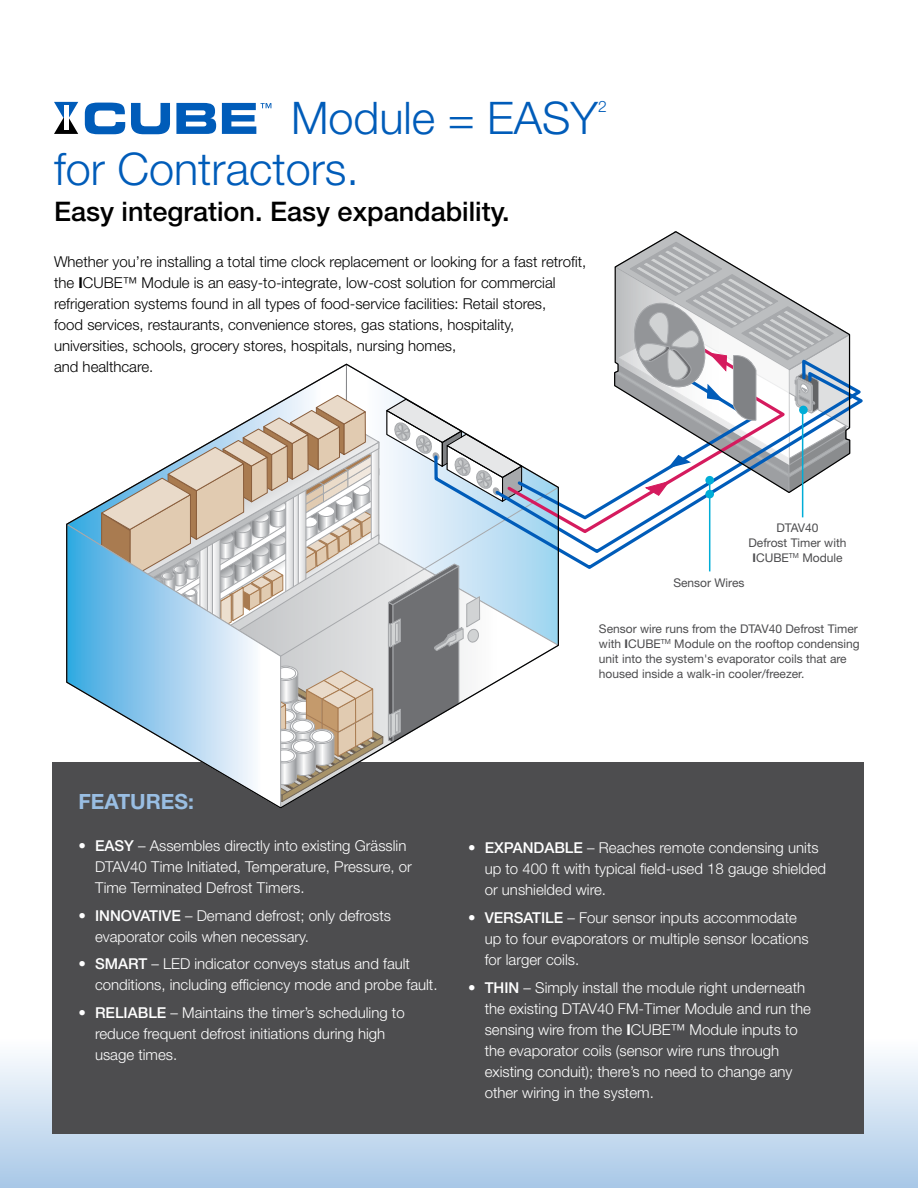
<style>
.page{position:relative;width:918px;height:1188px;background:#fff}
.page>*{position:absolute;margin:0;border:0;box-sizing:border-box;transform-origin:0 0}
.t1{font:300 45px "Helvetica Neue LT Std";color:#005cb9}
.t2{font:500 27px "Helvetica Neue LT Std";color:#000}
.t3{font:700 21px "Helvetica Neue LT Std";color:#99bee3}
.t4{font:300 15.75px "Helvetica Neue LT Std";color:#005cb9}
.t5{font:300 15px/21px "Helvetica Neue LT Std";color:#fff}
.t6{font:300 15px/21px "Helvetica Neue LT Std";color:#000}
.t7{font:12px/15px "Helvetica Neue LT Std";color:#4d4d4f}
.s1{font-weight:700}
.s2{font-weight:500}
</style>
<div class="page">
<svg style="left:0;top:1023px;width:918px;height:165px;background:#bed4eb"></svg>
<div style="left:53px;top:762px;width:811px;height:371px;background:#4d4d4f"></div>
<svg style="left:560px;top:231px;width:291px;height:341px"></svg>
<svg style="left:66px;top:363px;width:494px;height:445px"></svg>
<svg style="left:85px;top:103px;width:40px;height:31px"></svg>
<svg style="left:131px;top:103px;width:39px;height:31px"></svg>
<svg style="left:176px;top:103px;width:40px;height:31px"></svg>
<svg style="left:54px;top:102px;width:24px;height:32px"></svg>
<hr style="left:64px;top:105px;width:4px;height:25px;background:#fff">
<svg style="left:222px;top:103px;width:49px;height:31px"></svg>
<hr style="left:709px;top:481px;width:1px;height:90px;background:#00add7">
<hr style="left:802px;top:409px;width:1px;height:108px;background:#00add7">
<div style="left:705px;top:476px;width:9px;height:9px;background:#00add7;border-radius:50%"></div>
<div style="left:705px;top:490px;width:9px;height:8px;background:#00add7;border-radius:50%"></div>
<div style="left:799px;top:406px;width:9px;height:8px;background:#00add7;border-radius:50%"></div>
<h1 class="t1" style="left:291px;top:90px;width:309px">Module = EASY</h1>
<p class="t4" style="left:598px;top:96px;width:10px">2</p>
<h1 class="t1" style="left:54px;top:141px;width:307px">for Contractors.</h1>
<h2 class="t2" style="left:54px;top:195px;width:457px">Easy integration. Easy expandability.</h2>
<p class="t6" style="left:54px;top:251px;width:534px">Whether you’re installing a total time clock replacement or looking for a fast retrofit, the <span class="s1">I</span>CUBE™ Module is an easy-to-integrate, low-cost solution for commercial refrigeration systems found in all types of food-service facilities: Retail stores,<br>food services, restaurants, convenience stores, gas stations, hospitality, universities, schools, grocery stores, hospitals, nursing homes,<br>and healthcare.</p>
<p class="t7" style="left:749px;top:520px;width:100px;text-align:center">DTAV40<br>Defrost Timer with<br><span class="s1">I</span>CUBE<sup>TM</sup> Module</p>
<p class="t7" style="left:673px;top:575px;width:73px">Sensor Wires</p>
<p class="t7" style="left:599px;top:621px;width:262px">Sensor wire runs from the DTAV40 Defrost Timer with <span class="s1">I</span>CUBE<sup>TM</sup> Module on the rooftop condensing unit into the system's evaporator coils that are housed inside a walk-in cooler/freezer.</p>
<h3 class="t3" style="left:79px;top:788px;width:117px">FEATURES:</h3>
<p class="t5" style="left:95px;top:835px;width:319px;text-indent:-16px">• <span class="s2">EASY</span> – Assembles directly into existing Grässlin<br>DTAV40 Time Initiated, Temperature, Pressure, or<br>Time Terminated Defrost Timers.</p>
<p class="t5" style="left:95px;top:905px;width:298px;text-indent:-16px">• <span class="s2">INNOVATIVE</span> – Demand defrost; only defrosts evaporator coils when necessary.</p>
<p class="t5" style="left:95px;top:953px;width:344px;text-indent:-16px">• <span class="s2">SMART</span> – LED indicator conveys status and fault conditions, including efficiency mode and probe fault.</p>
<p class="t5" style="left:95px;top:1002px;width:311px;text-indent:-16px">• <span class="s2">RELIABLE</span> – Maintains the timer’s scheduling to reduce frequent defrost initiations during high usage times.</p>
<p class="t5" style="left:485px;top:837px;width:343px;text-indent:-16px">• <span class="s2">EXPANDABLE</span> – Reaches remote condensing units up to 400 ft with typical field-used 18 gauge shielded or unshielded wire.</p>
<p class="t5" style="left:485px;top:907px;width:325px;text-indent:-16px">• <span class="s2">VERSATILE</span> – Four sensor inputs accommodate up to four evaporators or multiple sensor locations for larger coils.</p>
<p class="t5" style="left:485px;top:977px;width:328px;text-indent:-16px">• <span class="s2">THIN</span> – Simply install the module right underneath the existing DTAV40 FM-Timer Module and run the sensing wire from the <span class="s1">I</span>CUBE™ Module inputs to the evaporator coils (sensor wire runs through existing conduit); there’s no need to change any other wiring in the system.</p>
</div>
